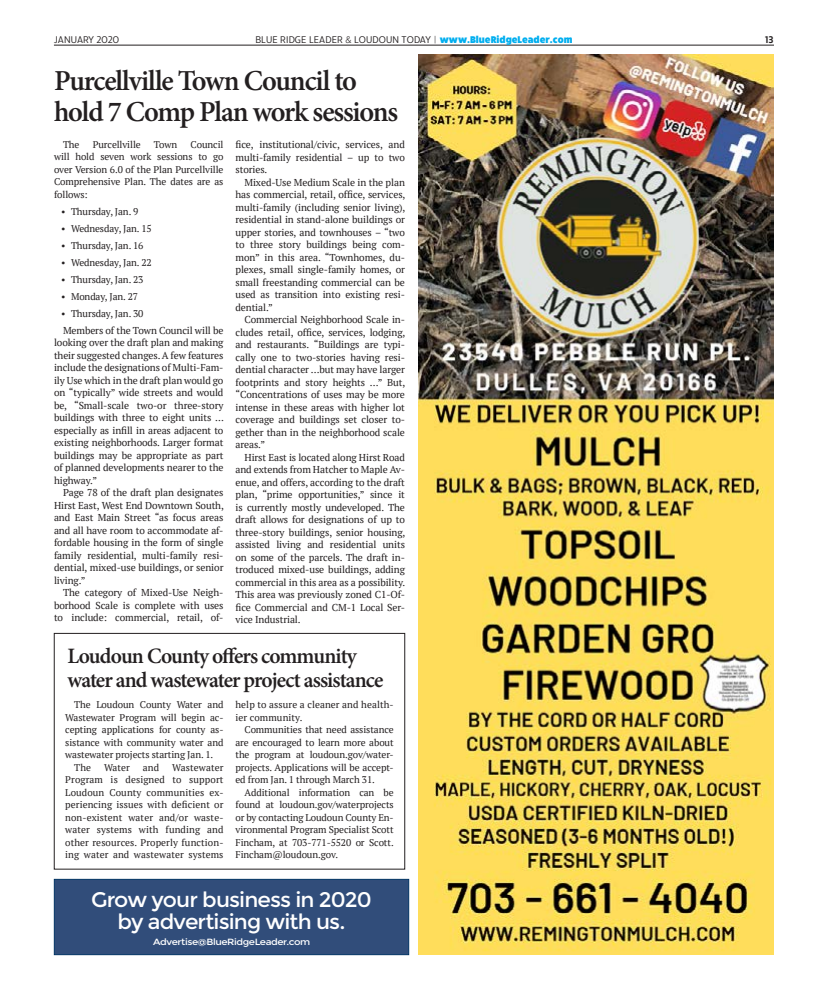
<style>
.page{position:relative;width:828px;height:990px;background:#fff}
.page>*{position:absolute;margin:0;border:0;box-sizing:border-box;transform-origin:0 0}
.t1{font:600 29px/31px "Minion Pro";letter-spacing:-.04em;color:#231f20}
.t2{font:600 22px/24px "Minion Pro";letter-spacing:-.04em;color:#231f20}
.cutline{font:21px/22px "Montserrat";letter-spacing:-.04em;color:#fff;text-align:center;scale:1.04 1}
._3-Body{font:10px/12.5px "PT Serif";letter-spacing:-.01em;color:#231f20;text-align:justify}
.t3{font:10px "Ruck Sack";letter-spacing:.01em;color:#231f20}
.t4{font:600 10px "Ruck Sack";color:#231f20}
._3-Body-2{font:9.8px/12.5px "PT Serif";letter-spacing:-.01em;color:#231f20;text-align:justify}
._3-Body-3{font:9.8px/12.5px "PT Serif";letter-spacing:.01em;color:#231f20}
.t5{font:9px "Montserrat";letter-spacing:-.04em;color:#fff;scale:1.11 1}
.s1{font-family:"Proxima Nova";font-weight:300}
.s2{font-weight:900}
.s3{font-weight:900;color:#00aeef}
</style>
<div class="page">
<img style="left:419px;top:55px;width:354px;height:900px">
<div style="left:54px;top:633px;width:351px;height:236px;border:1px solid #231f20"></div>
<hr style="left:54px;top:45px;width:720px;height:1px;background:#231f20">
<div style="left:54px;top:879px;width:355px;height:76px;background:#314d7a;border:1px solid #003363"></div>
<p class="t3" style="left:54px;top:32px;width:66px">JANUARY 2020</p>
<p class="t3" style="left:255px;top:32px;width:318px">BLUE RIDGE LEADER <span class="s1">&amp;</span> LOUDOUN TODAY <span class="s2">|</span> <span class="s3">www.BlueRidgeLeader.com</span></p>
<p class="t4" style="left:765px;top:32px;width:10px">13</p>
<h3 class="t1" style="left:54px;top:65px;width:346px">Purcellville Town Council to hold 7 Comp Plan work sessions</h3>
<p class="_3-Body-2" style="left:54px;top:138px;width:171px;text-indent:137px">Council will hold seven work sessions to go over Version 6.0 of the Plan Purcellville Comprehensive Plan. The dates are as follows:</p>
<p class="_3-Body-2" style="left:61px;top:205px;width:79px">• Thursday, Jan. 9</p>
<p class="_3-Body-2" style="left:61px;top:222px;width:92px">• Wednesday, Jan. 15</p>
<p class="_3-Body-2" style="left:61px;top:239px;width:84px">• Thursday, Jan. 16</p>
<p class="_3-Body-2" style="left:61px;top:256px;width:92px">• Wednesday, Jan. 22</p>
<p class="_3-Body-2" style="left:61px;top:273px;width:84px">• Thursday, Jan. 23</p>
<p class="_3-Body-2" style="left:61px;top:290px;width:79px">• Monday, Jan. 27</p>
<p class="_3-Body-2" style="left:61px;top:307px;width:84px">• Thursday, Jan. 30</p>
<p class="_3-Body" style="left:54px;top:324px;width:171px;text-indent:9px">Members of the Town Council will be looking over the draft plan and making their suggested changes. A few features include the designations of Multi-Fam&shy;ily Use which in the draft plan would go on “typically” wide streets and would be, “Small-scale two-or three-story buildings with three to eight units … especially as infill in areas adjacent to existing neighborhoods. Larger format buildings may be appropriate as part of planned developments nearer to the highway.”</p>
<p class="_3-Body" style="left:54px;top:487px;width:171px;text-indent:9px">Page 78 of the draft plan designates Hirst East, West End Downtown South, and East Main Street “as focus areas and all have room to accommodate af&shy;fordable housing in the form of single family residential, multi-family resi&shy;dential, mixed-use buildings, or senior living.”</p>
<p class="_3-Body" style="left:54px;top:587px;width:171px;text-indent:9px">The category of Mixed-Use Neigh&shy;borhood Scale is complete with uses to include: commercial, retail, of-</p>
<p class="_3-Body-2" style="left:63px;top:138px;width:18px">The</p>
<p class="_3-Body-2" style="left:93px;top:138px;width:50px">Purcellville</p>
<p class="_3-Body-2" style="left:154px;top:138px;width:25px">Town</p>
<p class="_3-Body" style="left:236px;top:138px;width:171px">fice, institutional/civic, services, and multi-family residential – up to two stories.</p>
<p class="_3-Body" style="left:236px;top:176px;width:171px;text-indent:9px">Mixed-Use Medium Scale in the plan has commercial, retail, office, services, multi-family (including senior living), residential in stand-alone buildings or upper stories, and townhouses – “two to three story buildings being com&shy;mon” in this area. “Townhomes, du&shy;plexes, small single-family homes, or small freestanding commercial can be used as transition into existing resi&shy;dential.”</p>
<p class="_3-Body" style="left:236px;top:313px;width:171px;text-indent:9px">Commercial Neighborhood Scale in&shy;cludes retail, office, services, lodging, and restaurants. “Buildings are typi&shy;cally one to two-stories having resi&shy;dential character …but may have larger footprints and story heights …” But, “Concentrations of uses may be more intense in these areas with higher lot coverage and buildings set closer to&shy;gether than in the neighborhood scale areas.”</p>
<p class="_3-Body" style="left:236px;top:451px;width:171px;text-indent:9px">Hirst East is located along Hirst Road and extends from Hatcher to Maple Av&shy;enue, and offers, according to the draft plan, “prime opportunities,” since it is currently mostly undeveloped. The draft allows for designations of up to three-story buildings, senior housing, assisted living and residential units on some of the parcels. The draft in&shy;troduced mixed-use buildings, adding commercial in this area as a possibility.<br>This area was previously zoned C1-Of&shy;fice Commercial and CM-1 Local Ser&shy;vice Industrial.</p>
<h4 class="t2" style="left:68px;top:643px;width:318px">Loudoun County offers community water and wastewater project assistance</h4>
<p class="_3-Body-2" style="left:65px;top:698px;width:160px;text-indent:9px">The Loudoun County Water and Wastewater Program will begin ac&shy;cepting applications for county as&shy;sistance with community water and wastewater projects starting Jan. 1.</p>
<p class="_3-Body-2" style="left:74px;top:761px;width:18px">The</p>
<p class="_3-Body-2" style="left:104px;top:761px;width:28px">Water</p>
<p class="_3-Body-2" style="left:143px;top:761px;width:18px">and</p>
<p class="_3-Body-2" style="left:65px;top:761px;width:160px;text-indent:107px">Wastewater Program is designed to support Loudoun County communities ex&shy;periencing issues with deficient or non-existent water and/or waste&shy;water systems with funding and other resources. Properly function&shy;ing water and wastewater systems</p>
<p class="_3-Body-3" style="left:236px;top:698px;width:160px">help to assure a cleaner and health&shy;ier community.</p>
<p class="_3-Body-2" style="left:236px;top:723px;width:160px;text-indent:9px">Communities that need assistance are encouraged to learn more about the program at loudoun.gov/water&shy;projects. Applications will be accept&shy;ed from Jan. 1 through March 31.</p>
<p class="_3-Body-2" style="left:236px;top:786px;width:160px;text-indent:9px">Additional information can be found at loudoun.gov/waterprojects or by contacting Loudoun County En&shy;vironmental Program Specialist Scott Fincham, at 703-771-5520 or Scott.<br>Fincham@loudoun.gov.</p>
<p class="cutline" style="left:91px;top:889px;width:271px">Grow your business in 2020 by advertising with us.</p>
<p class="t5" style="left:153px;top:937px;width:143px">Advertise@BlueRidgeLeader.com</p>
</div>
